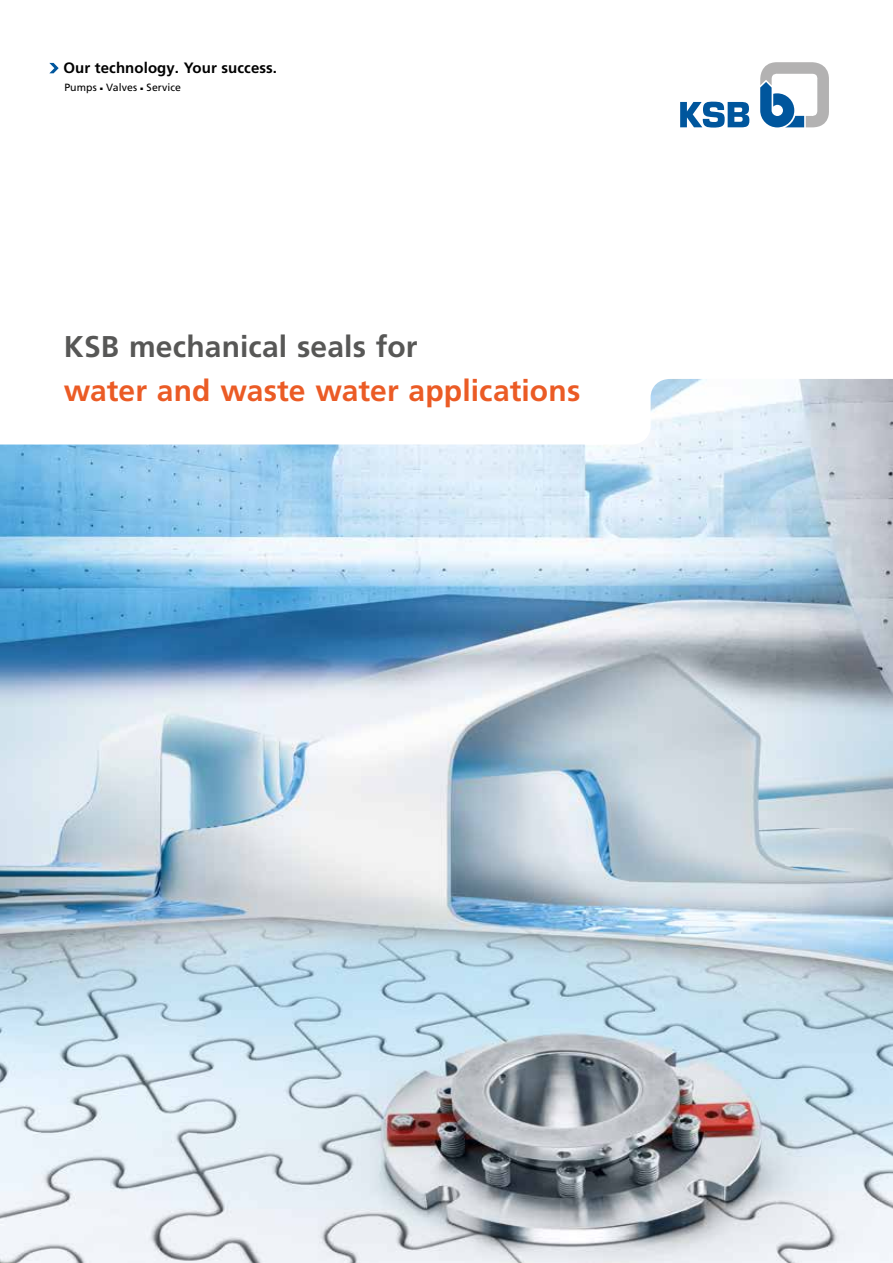
<style>
.page{position:relative;width:893px;height:1263px;background:#fff}
.page>*{position:absolute;margin:0;border:0;box-sizing:border-box;transform-origin:0 0}
.t1{font:700 30px "Frutiger LT Pro";letter-spacing:.005em;color:#eb5b25}
.t2{font:700 30px "Frutiger LT Pro";letter-spacing:.005em;color:#575756}
.t3{font:700 15px "Frutiger LT Pro";letter-spacing:.005em;color:#000}
.t4{font:10.5px "Frutiger LT Pro";letter-spacing:.01em;color:#000}
</style>
<div class="page">
<svg style="left:760px;top:62px;width:69px;height:65px"></svg>
<svg style="left:680px;top:102px;width:69px;height:26px"></svg>
<svg style="left:49px;top:63px;width:10px;height:10px"></svg>
<img style="left:0;top:379px;width:893px;height:884px">
<p class="t3" style="left:63px;top:59px;width:215px">Our technology. Your success.</p>
<p class="t4" style="left:64px;top:81px;width:118px">Pumps ■ Valves ■ Service</p>
<p class="t2" style="left:64px;top:329px;width:355px">KSB mechanical seals for</p>
<p class="t1" style="left:64px;top:373px;width:518px">water and waste water applications</p>
</div>
